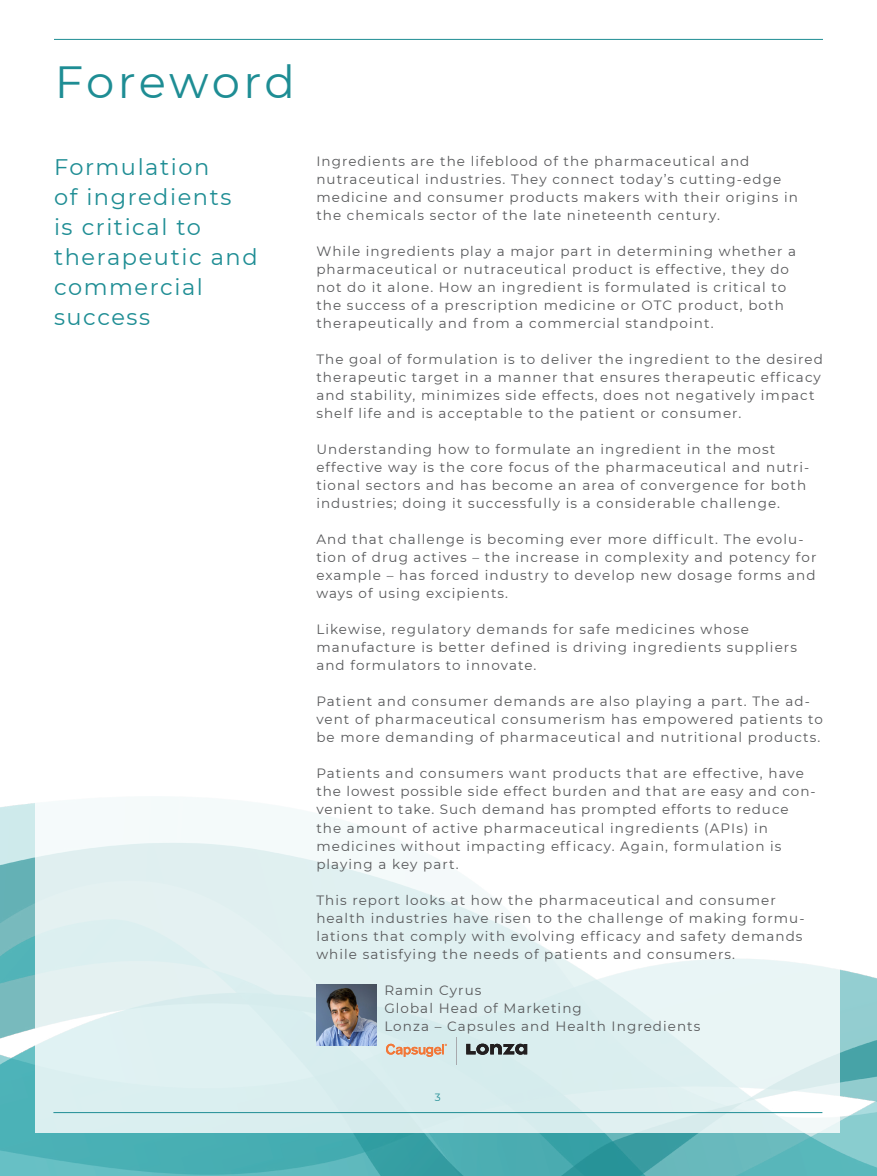
<style>
.page{position:relative;width:877px;height:1176px;background:#fff}
.page>*{position:absolute;margin:0;border:0;box-sizing:border-box;transform-origin:0 0}
.t1{font:45px "Montserrat";letter-spacing:.065em;color:#1e8d94}
.t2{font:22.5px/30px "Montserrat";letter-spacing:.07em;color:#1e8d94}
.t3{font:13.5px/18px "Montserrat";letter-spacing:.08em;color:#57585a}
.t4{font:10.5px "Montserrat";color:#1e8d94}
</style>
<div class="page">
<img style="left:0;top:803px;width:876px;height:372px">
<svg style="left:36px;top:797px;width:804px;height:335px;fill:#e4f1f2"></svg>
<hr style="left:54px;top:39px;width:769px;height:1px;background:#1e8d94">
<hr style="left:53px;top:1111px;width:769px;height:1px;background:#1e8d94">
<img style="left:316px;top:984px;width:61px;height:60px">
<svg style="left:466px;top:1043px;width:61px;height:11px"></svg>
<svg style="left:386px;top:1043px;width:61px;height:13px"></svg>
<svg style="left:456px;top:1036px;width:1px;height:28px"></svg>
<p class="t1" style="left:55px;top:51px;width:242px">Foreword</p>
<p class="t2" style="left:54px;top:151px;width:205px">Formulation<br>of ingredients<br>is critical to therapeutic and commercial success</p>
<p class="t3" style="left:316px;top:152px;width:483px">Ingredients are the lifeblood of the pharmaceutical and nutraceutical industries. They connect today’s cutting-edge medicine and consumer products makers with their origins in the chemicals sector of the late nineteenth century.</p>
<p class="t3" style="left:316px;top:242px;width:481px">While ingredients play a major part in determining whether a pharmaceutical or nutraceutical product is effective, they do not do it alone. How an ingredient is formulated is critical to the success of a prescription medicine or OTC product, both therapeutically and from a commercial standpoint.</p>
<p class="t3" style="left:316px;top:350px;width:508px">The goal of formulation is to deliver the ingredient to the desired therapeutic target in a manner that ensures therapeutic efficacy and stability, minimizes side effects, does not negatively impact shelf life and is acceptable to the patient or consumer.</p>
<p class="t3" style="left:316px;top:440px;width:495px">Understanding how to formulate an ingredient in the most effective way is the core focus of the pharmaceutical and nutri&shy;tional sectors and has become an area of convergence for both industries; doing it successfully is a considerable challenge.</p>
<p class="t3" style="left:316px;top:530px;width:502px">And that challenge is becoming ever more difficult. The evolu&shy;tion of drug actives – the increase in complexity and potency for example – has forced industry to develop new dosage forms and ways of using excipients.</p>
<p class="t3" style="left:316px;top:620px;width:482px">Likewise, regulatory demands for safe medicines whose manufacture is better defined is driving ingredients suppliers and formulators to innovate.</p>
<p class="t3" style="left:316px;top:692px;width:508px">Patient and consumer demands are also playing a part. The ad&shy;vent of pharmaceutical consumerism has empowered patients to be more demanding of pharmaceutical and nutritional products.</p>
<p class="t3" style="left:316px;top:764px;width:501px">Patients and consumers want products that are effective, have the lowest possible side effect burden and that are easy and con&shy;venient to take. Such demand has prompted efforts to reduce the amount of active pharmaceutical ingredients (APIs) in medicines without impacting efficacy. Again, formulation is playing a key part.</p>
<p class="t3" style="left:316px;top:890px;width:490px">This report looks at how the pharmaceutical and consumer health industries have risen to the challenge of making formu&shy;lations that comply with evolving efficacy and safety demands while satisfying the needs of patients and consumers.</p>
<p class="t3" style="left:384px;top:980px;width:99px">Ramin Cyrus</p>
<p class="t3" style="left:384px;top:998px;width:199px">Global Head of Marketing</p>
<p class="t3" style="left:384px;top:1016px;width:318px">Lonza – Capsules and Health Ingredients</p>
<p class="t4" style="left:435px;top:1090px;width:7px">3</p>
</div>
